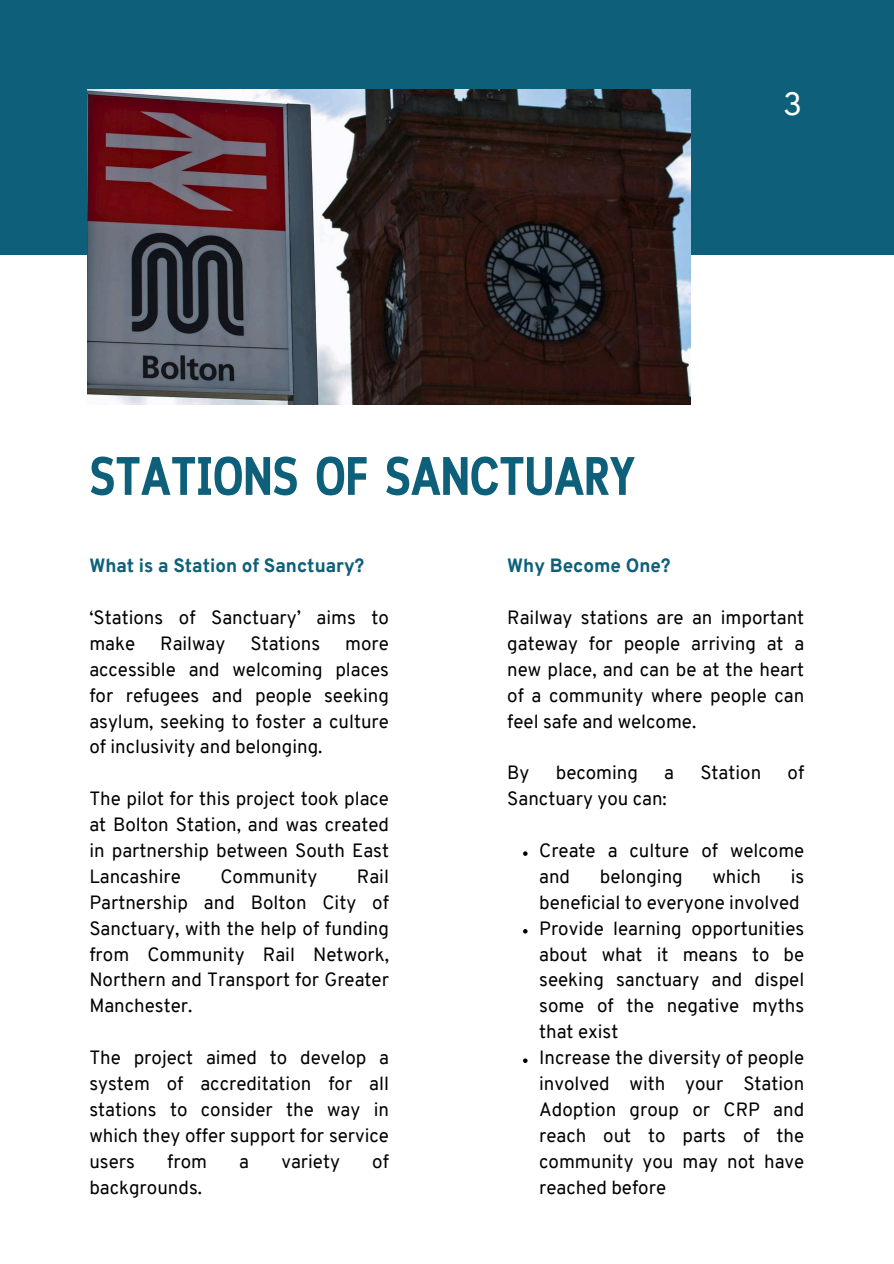
<style>
.page{position:relative;width:894px;height:1264px;background:#fff}
.page>*{position:absolute;margin:0;border:0;box-sizing:border-box;transform-origin:0 0}
.t1{font:700 54px "Cloud Cond";color:#0e607a}
.t2{font:31.5px "Overpass";color:#fff}
.t3{font:18.75px/25.8px "Overpass";color:#000001;text-align:justify}
.t4{font:800 18.75px "Overpass";color:#0e607a}
</style>
<div class="page">
<div style="left:0;top:0;width:893px;height:254px;background:#0e607a"></div>
<img style="left:87px;top:89px;width:603px;height:315px">
<svg style="left:523px;top:851px;width:4px;height:4px"></svg>
<svg style="left:523px;top:929px;width:4px;height:4px"></svg>
<svg style="left:523px;top:1058px;width:4px;height:4px"></svg>
<p class="t1" style="left:89px;top:455px;width:547px">STATIONS OF SANCTUARY</p>
<p class="t2" style="left:782px;top:92px;width:20px">3</p>
<p class="t4" style="left:89px;top:558px;width:276px">What is a Station of Sanctuary?</p>
<h1 class="t3" style="left:89px;top:606px;width:301px">‘Stations of Sanctuary’ aims to make</h1>
<h1 class="t3" style="left:160px;top:632px;width:67px">Railway</h1>
<h1 class="t3" style="left:250px;top:632px;width:71px">Stations</h1>
<h1 class="t3" style="left:89px;top:632px;width:301px;text-indent:256px">more accessible and welcoming places for refugees and people seeking asylum, seeking to foster a culture of inclusivity and belonging.</h1>
<h2 class="t3" style="left:89px;top:787px;width:301px">The pilot for this project took place at Bolton Station, and was created in partnership between South East Lancashire</h2>
<h2 class="t3" style="left:89px;top:865px;width:301px;text-indent:267px">Rail Partnership and Bolton City of Sanctuary, with the help of funding from Community Rail Network, Northern and Transport for Greater Manchester.</h2>
<p class="t3" style="left:89px;top:1046px;width:301px">The project aimed to develop a system of accreditation for all stations to consider the way in which they offer support for service users</p>
<h2 class="t3" style="left:220px;top:865px;width:99px">Community</h2>
<p class="t3" style="left:167px;top:1149px;width:41px">from</p>
<p class="t3" style="left:239px;top:1149px;width:11px">a</p>
<p class="t3" style="left:281px;top:1149px;width:60px">variety</p>
<p class="t3" style="left:372px;top:1149px;width:18px">of</p>
<p class="t3" style="left:89px;top:1175px;width:114px">backgrounds.</p>
<p class="t4" style="left:507px;top:558px;width:165px">Why Become One?</p>
<h2 class="t3" style="left:507px;top:606px;width:298px">Railway stations are an important gateway for people arriving at a new place, and can be at the heart of a community where people can feel safe and welcome.</h2>
<p class="t3" style="left:507px;top:761px;width:24px">By</p>
<p class="t3" style="left:555px;top:761px;width:84px">becoming</p>
<p class="t3" style="left:664px;top:761px;width:11px">a</p>
<p class="t3" style="left:700px;top:761px;width:62px">Station</p>
<p class="t3" style="left:787px;top:761px;width:18px">of</p>
<p class="t3" style="left:507px;top:787px;width:161px">Sanctuary you can:</p>
<p class="t3" style="left:539px;top:839px;width:266px">Create a culture of welcome and</p>
<p class="t3" style="left:599px;top:865px;width:84px">belonging</p>
<p class="t3" style="left:712px;top:865px;width:50px">which</p>
<p class="t3" style="left:539px;top:865px;width:266px;text-align:right">is<br>beneficial to everyone involved</p>
<p class="t3" style="left:539px;top:917px;width:266px">Provide learning opportunities about what it means to be seeking sanctuary and dispel some of the negative myths that exist</p>
<p class="t3" style="left:539px;top:1046px;width:266px">Increase the diversity of people involved with your Station Adoption group or CRP and reach out to parts of the community you may not have reached before</p>
</div>
